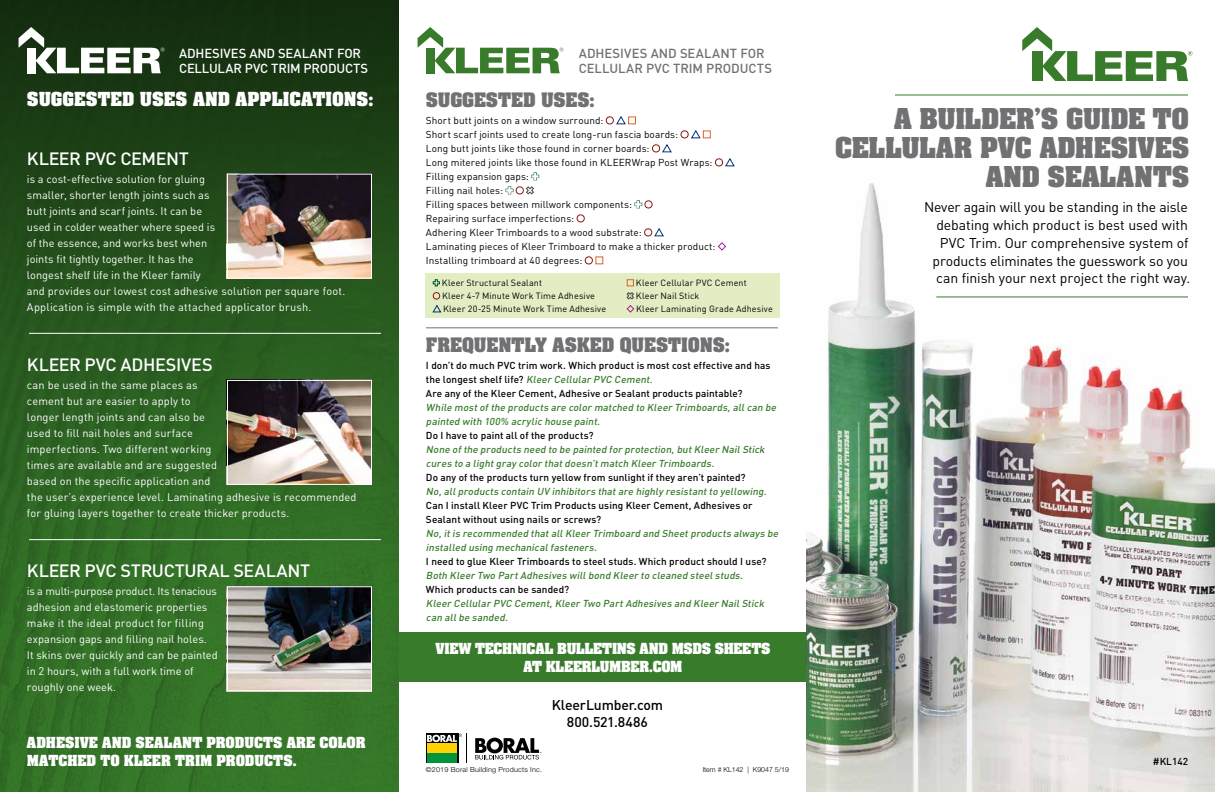
<style>
.page{position:relative;width:1215px;height:792px;background:#fff}
.page>*{position:absolute;margin:0;border:0;box-sizing:border-box;transform-origin:0 0}
.t1{font:700 24.5px/29px "Aachen";letter-spacing:-.005em;color:#717073;text-align:right}
.t2{font:500 17.6px "DIN";letter-spacing:-.02em;color:#fff}
.t3{font:700 17px "Aachen";letter-spacing:-.005em;color:#717073}
.t4{font:700 16.5px "Aachen";color:#fff}
.t5{font:14px/17.8px "DIN";letter-spacing:-.005em;color:#000;text-align:right}
.t6{font:500 14px/16.8px "DIN";letter-spacing:-.01em;color:#000;text-align:center}
.t7{font:700 13px/18px "Aachen";letter-spacing:-.01em;color:#fff}
.t8{font:500 13px/15.6px "DIN";letter-spacing:-.015em;color:#fff}
.t9{font:500 13px/15.6px "DIN";color:#717073}
.t10{font:11px/16px "DIN";letter-spacing:.01em;color:#fff}
.t11{font:italic 500 10px/14px "DIN";color:#387c2b}
.t12{font:500 10px/14px "DIN";letter-spacing:.005em;color:#000}
.t13{font:10px/14px "DIN";letter-spacing:.005em;color:#000}
.t14{font:9px "DIN";letter-spacing:.01em;color:#000}
.t15{font:300 7px "Helvetica Neue LT Std";letter-spacing:.025em;color:#000}
.t16{font:300 7px "Helvetica Neue LT Std";color:#000}
.s1{font-style:italic;color:#387c2b}
.s2{font-style:inherit}
</style>
<div class="page">
<div style="left:382px;top:632px;width:425px;height:50px;background:#387c2b"></div>
<img style="left:807px;top:183px;width:408px;height:609px">
<hr style="left:936px;top:296px;width:252px;height:1px;background:#387c2b">
<hr style="left:895px;top:94px;width:293px;height:2px;background:#387c2b">
<svg style="left:1022px;top:27px;width:170px;height:54px"></svg>
<img style="left:0;top:0;width:399px;height:792px">
<hr style="left:29px;top:333px;width:352px;height:1px;background:#fff">
<hr style="left:29px;top:539px;width:352px;height:1px;background:#fff">
<img style="left:229px;top:176px;width:141px;height:101px">
<div style="left:227px;top:174px;width:145px;height:105px;border:1px solid #fff"></div>
<img style="left:229px;top:588px;width:141px;height:101px">
<div style="left:227px;top:586px;width:145px;height:105px;border:1px solid #fff"></div>
<img style="left:229px;top:382px;width:141px;height:101px">
<div style="left:227px;top:380px;width:145px;height:105px;border:1px solid #fff"></div>
<svg style="left:19px;top:27px;width:145px;height:46px"></svg>
<svg style="left:418px;top:27px;width:145px;height:46px"></svg>
<svg style="left:606px;top:116px;width:20px;height:9px"></svg>
<div style="left:628px;top:117px;width:8px;height:7px;border:1px solid #d7642a"></div>
<svg style="left:680px;top:130px;width:21px;height:9px"></svg>
<div style="left:703px;top:131px;width:8px;height:7px;border:1px solid #d7642a"></div>
<svg style="left:652px;top:144px;width:20px;height:9px"></svg>
<svg style="left:715px;top:158px;width:20px;height:9px"></svg>
<svg style="left:577px;top:214px;width:8px;height:9px"></svg>
<svg style="left:644px;top:228px;width:20px;height:9px"></svg>
<svg style="left:718px;top:242px;width:8px;height:9px"></svg>
<svg style="left:585px;top:256px;width:8px;height:9px"></svg>
<div style="left:426px;top:273px;width:354px;height:45px;background:#e2edc3"></div>
<svg style="left:433px;top:279px;width:7px;height:7px"></svg>
<div style="left:627px;top:279px;width:7px;height:7px;border:1px solid #d7642a"></div>
<svg style="left:432px;top:292px;width:9px;height:20px"></svg>
<svg style="left:626px;top:292px;width:8px;height:21px"></svg>
<hr style="left:426px;top:328px;width:352px;height:1px;background:#717073">
<div style="left:426px;top:734px;width:32px;height:29px;background:#010101"></div>
<svg style="left:475px;top:738px;width:66px;height:21px"></svg>
<svg style="left:427px;top:734px;width:40px;height:29px"></svg>
<svg style="left:505px;top:172px;width:35px;height:23px"></svg>
<svg style="left:634px;top:200px;width:19px;height:9px"></svg>
<p class="t8" style="left:179px;top:45px;width:191px">ADHESIVES AND SEALANT FOR<br>CELLULAR PVC TRIM PRODUCTS</p>
<p class="t9" style="left:579px;top:45px;width:195px">ADHESIVES AND SEALANT FOR<br>CELLULAR PVC TRIM PRODUCTS</p>
<h3 class="t4" style="left:27px;top:87px;width:348px">SUGGESTED USES AND APPLICATIONS:</h3>
<h2 class="t2" style="left:27px;top:147px;width:163px">KLEER PVC CEMENT</h2>
<p class="t10" style="left:27px;top:170px;width:320px">is a cost-effective solution for gluing<br>smaller, shorter length joints such as<br>butt joints and scarf joints. It can be<br>used in colder weather where speed is<br>of the essence, and works best when<br>joints fit tightly together. It has the<br>longest shelf life in the Kleer family<br>and provides our lowest cost adhesive solution per square foot.<br>Application is simple with the attached applicator brush.</p>
<h2 class="t2" style="left:27px;top:353px;width:187px">KLEER PVC ADHESIVES</h2>
<p class="t10" style="left:27px;top:377px;width:331px">can be used in the same places as<br>cement but are easier to apply to<br>longer length joints and can also be<br>used to fill nail holes and surface<br>imperfections. Two different working<br>times are available and are suggested<br>based on the specific application and<br>the user’s experience level. Laminating adhesive is recommended for gluing layers together to create thicker products.</p>
<h2 class="t2" style="left:27px;top:560px;width:285px">KLEER PVC STRUCTURAL SEALANT</h2>
<p class="t10" style="left:27px;top:583px;width:192px">is a multi-purpose product. Its tenacious adhesion and elastomeric properties make it the ideal product for filling expansion gaps and filling nail holes.<br>It skins over quickly and can be painted in 2 hours, with a full work time of roughly one week.</p>
<p class="t7" style="left:27px;top:734px;width:340px">ADHESIVE AND SEALANT PRODUCTS ARE COLOR<br>MATCHED TO KLEER TRIM PRODUCTS.</p>
<h3 class="t3" style="left:426px;top:87px;width:171px">SUGGESTED USES:</h3>
<p class="t13" style="left:426px;top:113px;width:291px">Short butt joints on a window surround:<br>Short scarf joints used to create long-run fascia boards:<br>Long butt joints like those found in corner boards:<br>Long mitered joints like those found in KLEERWrap Post Wraps:<br>Filling expansion gaps:<br>Filling nail holes:<br>Filling spaces between millwork components:<br>Repairing surface imperfections:<br>Adhering Kleer Trimboards to a wood substrate:<br>Laminating pieces of Kleer Trimboard to make a thicker product:<br>Installing trimboard at 40 degrees:</p>
<p class="t14" style="left:442px;top:277px;width:102px">Kleer Structural Sealant</p>
<p class="t14" style="left:636px;top:277px;width:112px">Kleer Cellular PVC Cement</p>
<p class="t14" style="left:442px;top:290px;width:154px">Kleer 4-7 Minute Work Time Adhesive</p>
<p class="t14" style="left:636px;top:290px;width:65px">Kleer Nail Stick</p>
<p class="t14" style="left:443px;top:303px;width:164px">Kleer 20-25 Minute Work Time Adhesive</p>
<p class="t14" style="left:636px;top:303px;width:138px">Kleer Laminating Grade Adhesive</p>
<h3 class="t3" style="left:426px;top:333px;width:306px">FREQUENTLY ASKED QUESTIONS:</h3>
<p class="t12" style="left:426px;top:358px;width:346px">I don’t do much PVC trim work. Which product is most cost effective and has t h e lo n g e st s h e lf l i fe? <span class="s1">Kleer Cellular PVC Cement.<br></span>Are any of the Kleer Cement, Adhesive or Sealant products paintable?</p>
<p class="t11" style="left:426px;top:400px;width:354px">While mostofthe products are color matched to Kleer Trimboards,allcan be painted with 100% acrylic house paint.</p>
<p class="t12" style="left:426px;top:428px;width:169px">Do I have to paint all of the products?</p>
<p class="t11" style="left:426px;top:442px;width:342px">None ofthe products need to be painted for protection,butKleer NailStick cures to a lightgray color thatdoesn’tmatch Kleer Trimboards.</p>
<p class="t12" style="left:426px;top:470px;width:321px">Do any of the products turn yellow from sunlight if they aren’t painted?</p>
<p class="t11" style="left:426px;top:484px;width:344px">No,allproducts contain UV inhibitors thatare highly resistantto yellowing.</p>
<p class="t12" style="left:426px;top:498px;width:328px">Can I install Kleer PVC Trim Products using Kleer Cement, Adhesives or<br>Sealant without using nails or screws?</p>
<p class="t11" style="left:426px;top:526px;width:356px">No,itis recommended thatallKleer Trimboard and Sheetproducts always be installed using mechanicalfasteners.</p>
<p class="t12" style="left:426px;top:554px;width:342px">I need to glue Kleer Trimboards to steel studs. Which product should I use?</p>
<p class="t11" style="left:426px;top:568px;width:321px">Both Kleer Two PartAdhesives willbond Kleer to cleaned steelstuds.</p>
<p class="t12" style="left:426px;top:582px;width:145px">Which products can be sanded?</p>
<p class="t11" style="left:426px;top:596px;width:342px">Kleer Cellular PVC Cement,Kleer Two PartAdhesives and Kleer NailStick can allbe sanded.</p>
<p class="t7" style="left:436px;top:640px;width:336px;text-align:center">VIEW TECHNICAL BULLETINS AND MSDS SHEETS<br>AT KLEERLUMBER.COM</p>
<p class="t6" style="left:552px;top:696px;width:113px">KleerLumber.com<br>800.521.8486</p>
<p class="t15" style="left:426px;top:766px;width:118px"><span class="s2">©2019</span> Boral Building Products Inc.</p>
<p class="t16" style="left:703px;top:766px;width:88px">Item # KL142 | K9047 5/19</p>
<h1 class="t1" style="left:835px;top:104px;width:356px">A BUILDER’S GUIDE TO<br>CELLULAR PVC ADHESIVES<br>AND SEALANTS</h1>
<p class="t5" style="left:924px;top:198px;width:268px">Never again will you be standing in the aisle debating which product is best used with PVC Trim. Our comprehensive system of products eliminates the guesswork so you can finish your next project the right way.</p>
<p class="t12" style="left:1153px;top:754px;width:37px">#KL142</p>
</div>
